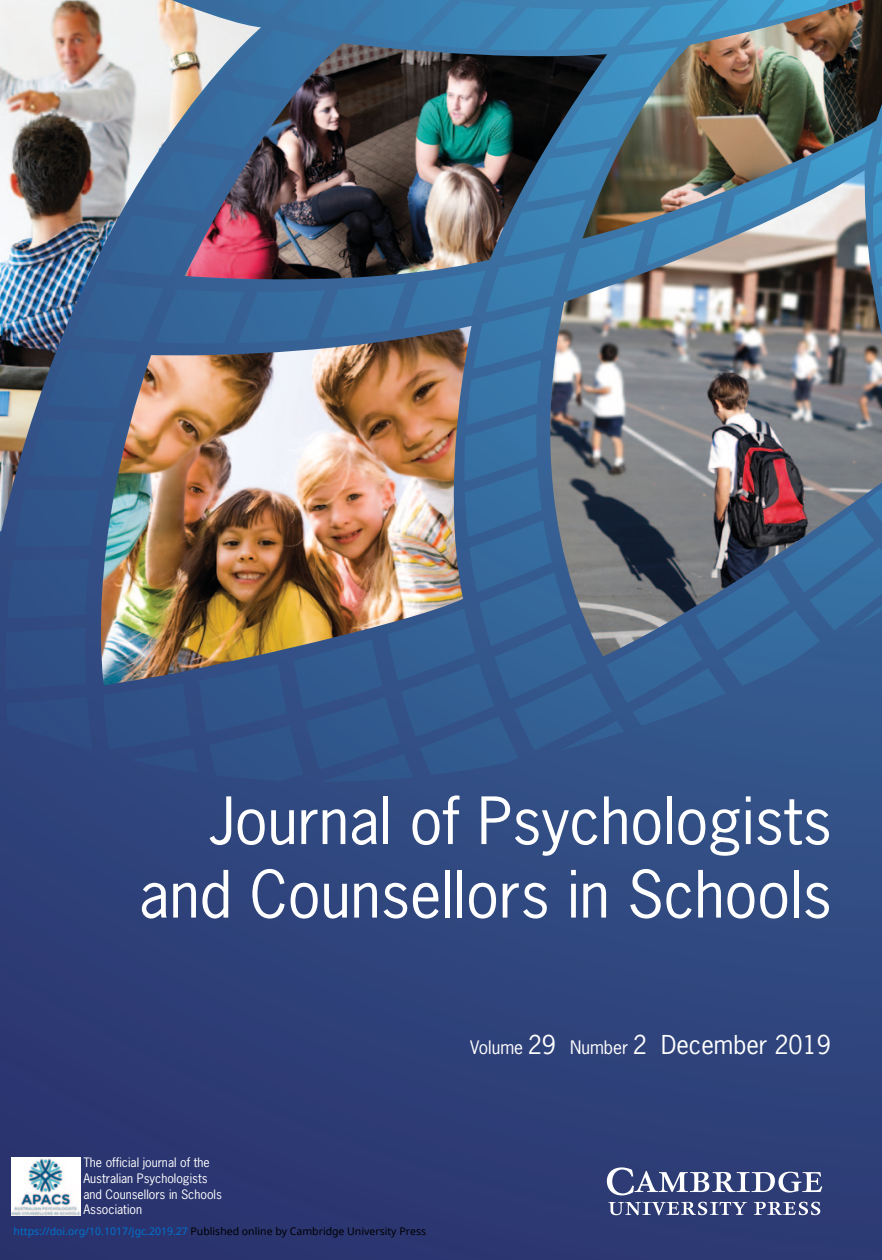
<style>
.page{position:relative;width:882px;height:1260px;background:#fff}
.page>*{position:absolute;margin:0;border:0;box-sizing:border-box;transform-origin:0 0}
.t1{font:61.25px/73.5px "News Gothic Std";color:#fff;text-align:right}
.t2{font:24.5px "News Gothic Std";color:#fff}
.t3{font:12.25px/15.8px "News Gothic Std";color:#fff}
.t4{font:10.5px "Noto Sans";color:#000}
.s1{color:#0172cf}
.s2{font-size:17.5px}
</style>
<div class="page">
<div style="left:0;top:0;width:882px;height:1260px;background:linear-gradient(to right,#2d3a74,#314880)"></div>
<img style="left:12px;top:1157px;width:68px;height:58px">
<svg style="left:607px;top:1167px;width:215px;height:28px"></svg>
<svg style="left:608px;top:1202px;width:139px;height:13px"></svg>
<svg style="left:754px;top:1202px;width:66px;height:13px"></svg>
<img style="left:0;top:0;width:882px;height:782px">
<h1 class="t1" style="left:139px;top:784px;width:694px">Journal of Psychologists and Counsellors in Schools</h1>
<p class="t3" style="left:83px;top:1154px;width:140px">The official journal of the<br>Australian Psychologists and Counsellors in Schools<br>Association</p>
<p class="t4" style="left:14px;top:1224px;width:414px"><span class="s1">https://doi.org/10.1017/jgc.2019.27</span> Published online by Cambridge University Press</p>
<h2 class="t2" style="left:470px;top:1029px;width:362px"><span class="s2">Volume</span> 29 <span class="s2">Number</span> 2 December 2019</h2>
</div>
